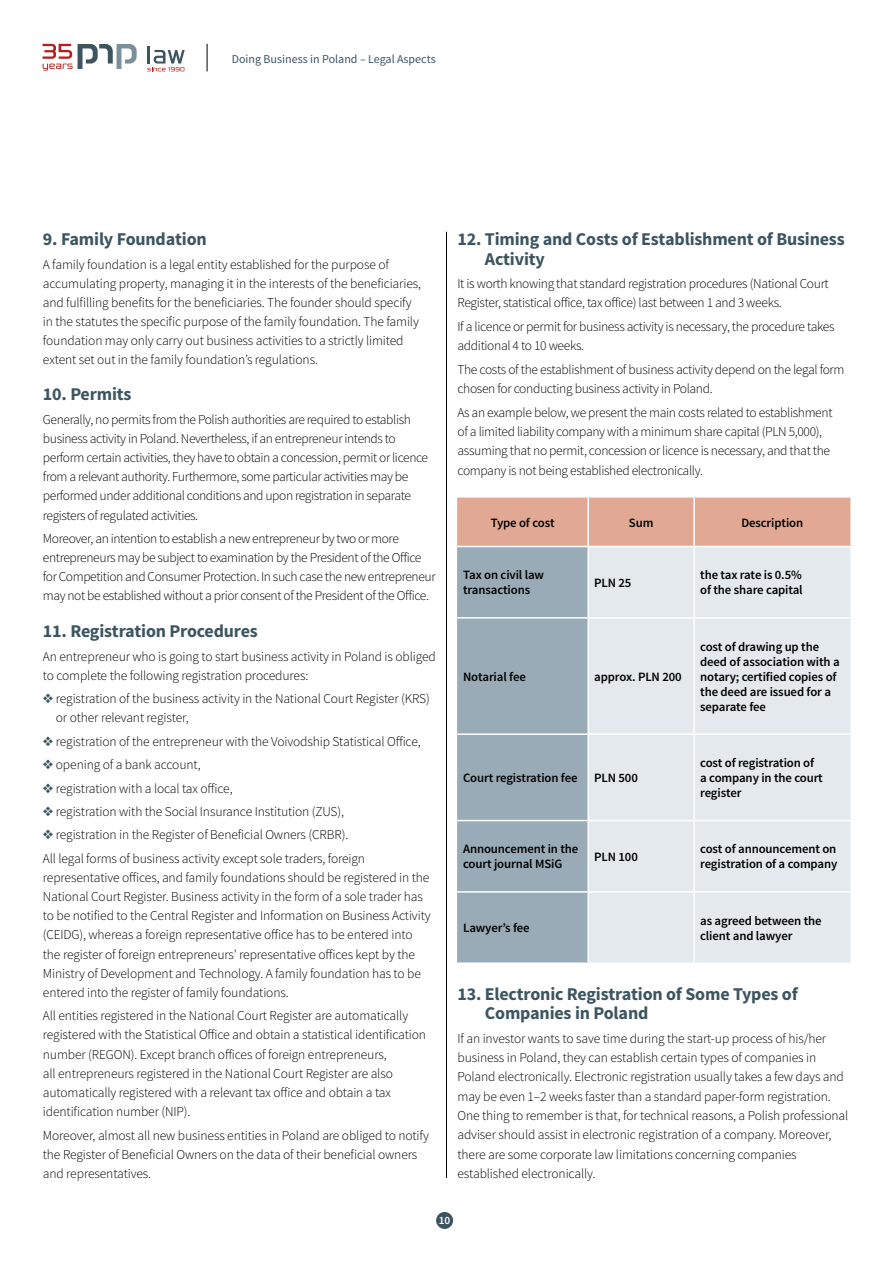
<style>
.page{position:relative;width:893px;height:1263px;background:#fff}
.page>*{position:absolute;margin:0;border:0;box-sizing:border-box;transform-origin:0 0}
.t1{font:700 18px/19.4px "Source Sans Pro";letter-spacing:-.01em;color:#3d5560}
.t2{font:300 13.5px/19.2px "Source Sans Pro";letter-spacing:-.01em;color:#000}
.t3{font:300 13.5px/19.2px "Source Sans Pro";letter-spacing:-.03em;color:#000}
.t4{font:600 12.75px/15px "Source Sans Pro";letter-spacing:-.01em;color:#000}
.t5{font:12px "Source Sans Pro";color:#3d5560}
.t6{font:600 11.1px "Source Sans Pro";color:#fff}
.s1{color:#3d5560}
</style>
<div class="page">
<div style="left:436px;top:1212px;width:17px;height:17px;background:#3d5560;border-radius:50%"></div>
<hr style="left:147px;top:46px;width:3px;height:18px;background:#3d5560">
<svg style="left:147px;top:50px;width:38px;height:21px"></svg>
<svg style="left:43px;top:44px;width:94px;height:27px"></svg>
<svg style="left:207px;top:44px;width:1px;height:27px"></svg>
<hr style="left:446px;top:232px;width:1px;height:946px;background:#000">
<div style="left:457px;top:498px;width:393px;height:48px;background:#e1a994"></div>
<svg style="left:457px;top:547px;width:130px;height:415px;background:#9aacb7"></svg>
<div style="left:589px;top:547px;width:261px;height:415px;background:#e3e9ec"></div>
<hr style="left:587px;top:498px;width:2px;height:48px;background:#fff">
<hr style="left:693px;top:498px;width:2px;height:48px;background:#fff">
<hr style="left:693px;top:547px;width:2px;height:70px;background:#fff">
<hr style="left:457px;top:617px;width:131px;height:2px;background:#fff">
<hr style="left:588px;top:617px;width:106px;height:2px;background:#fff">
<hr style="left:694px;top:617px;width:156px;height:2px;background:#fff">
<hr style="left:693px;top:619px;width:2px;height:114px;background:#fff">
<hr style="left:457px;top:733px;width:131px;height:2px;background:#fff">
<hr style="left:588px;top:733px;width:106px;height:2px;background:#fff">
<hr style="left:694px;top:733px;width:156px;height:2px;background:#fff">
<hr style="left:693px;top:735px;width:2px;height:85px;background:#fff">
<hr style="left:457px;top:820px;width:131px;height:1px;background:#fff">
<hr style="left:588px;top:820px;width:106px;height:1px;background:#fff">
<hr style="left:694px;top:820px;width:156px;height:1px;background:#fff">
<hr style="left:693px;top:821px;width:2px;height:70px;background:#fff">
<hr style="left:457px;top:891px;width:131px;height:2px;background:#fff">
<hr style="left:588px;top:891px;width:106px;height:2px;background:#fff">
<hr style="left:694px;top:891px;width:156px;height:2px;background:#fff">
<hr style="left:693px;top:893px;width:2px;height:69px;background:#fff">
<p class="t5" style="left:232px;top:52px;width:206px">Doing Business in Poland – Legal Aspects</p>
<h1 class="t1" style="left:43px;top:230px;width:165px">9. Family Foundation</h1>
<p class="t2" style="left:43px;top:255px;width:380px">A family foundation is a legal entity established for the purpose of accumulating property, managing it in the interests of the beneficiaries, and fulfilling benefits for the beneficiaries. The founder should specify in the statutes the specific purpose of the family foundation. The family foundation may only carry out business activities to a strictly limited extent set out in the family foundation’s regulations.</p>
<h1 class="t1" style="left:43px;top:385px;width:90px">10. Permits</h1>
<p class="t3" style="left:43px;top:410px;width:387px">Generally, no permits from the Polish authorities are required to establish business activity in Poland. Nevertheless, if an entrepreneur intends to perform certain activities, they have to obtain a concession, permit or licence from a relevant authority. Furthermore, some particular activities may be performed under additional conditions and upon registration in separate registers of regulated activities.</p>
<p class="t3" style="left:43px;top:529px;width:394px">Moreover, an intention to establish a new entrepreneur by two or more entrepreneurs may be subject to examination by the President of the Office for Competition and Consumer Protection. In such case the new entrepreneur may not be established without a prior consent of the President of the Office.</p>
<h1 class="t1" style="left:43px;top:622px;width:216px">11. Registration Procedures</h1>
<p class="t2" style="left:43px;top:647px;width:394px">An entrepreneur who is going to start business activity in Poland is obliged to complete the following registration procedures:</p>
<p class="t2" style="left:56px;top:689px;width:375px;text-indent:-13px"><span class="s1">❖</span> registration of the business activity in the National Court Register (KRS) or other relevant register,</p>
<p class="t2" style="left:43px;top:732px;width:379px"><span class="s1">❖</span> registration of the entrepreneur with the Voivodship Statistical Office,</p>
<p class="t2" style="left:43px;top:755px;width:159px"><span class="s1">❖</span> opening of a bank account,</p>
<p class="t2" style="left:43px;top:778px;width:191px"><span class="s1">❖</span> registration with a local tax office,</p>
<p class="t2" style="left:43px;top:802px;width:303px"><span class="s1">❖</span> registration with the Social Insurance Institution (ZUS),</p>
<p class="t2" style="left:43px;top:823px;width:324px;line-height:23.4px"><span class="s1">❖</span> registration in the Register of Beneficial Owners (CRBR).<br>All legal forms of business activity except sole traders, foreign</p>
<p class="t2" style="left:43px;top:868px;width:389px">representative offices, and family foundations should be registered in the National Court Register. Business activity in the form of a sole trader has to be notified to the Central Register and Information on Business Activity (CEIDG), whereas a foreign representative office has to be entered into the register of foreign entrepreneurs’ representative offices kept by the Ministry of Development and Technology. A family foundation has to be entered into the register of family foundations.</p>
<p class="t2" style="left:43px;top:1006px;width:385px">All entities registered in the National Court Register are automatically registered with the Statistical Office and obtain a statistical identification number (REGON). Except branch offices of foreign entrepreneurs,<br>all entrepreneurs registered in the National Court Register are also automatically registered with a relevant tax office and obtain a tax identification number (NIP).</p>
<p class="t2" style="left:43px;top:1125px;width:387px">Moreover, almost all new business entities in Poland are obliged to notify the Register of Beneficial Owners on the data of their beneficial owners and representatives.</p>
<h1 class="t1" style="left:485px;top:230px;width:361px;text-indent:-27px">12. Timing and Costs of Establishment of Business<br>Activity</h1>
<p class="t2" style="left:457px;top:274px;width:373px">It is worth knowing that standard registration procedures (National Court<br>Register, statistical office, tax office) last between 1 and 3 weeks.</p>
<p class="t2" style="left:457px;top:317px;width:379px">If a licence or permit for business activity is necessary, the procedure takes additional 4 to 10 weeks.</p>
<p class="t2" style="left:457px;top:360px;width:389px">The costs of the establishment of business activity depend on the legal form chosen for conducting business activity in Poland.</p>
<p class="t2" style="left:457px;top:403px;width:377px">As an example below, we present the main costs related to establishment of a limited liability company with a minimum share capital (PLN 5,000), assuming that no permit, concession or licence is necessary, and that the company is not being established electronically.</p>
<p class="t4" style="left:491px;top:515px;width:65px">Type of cost</p>
<p class="t4" style="left:629px;top:515px;width:26px">Sum</p>
<p class="t4" style="left:741px;top:515px;width:63px">Description</p>
<p class="t4" style="left:463px;top:568px;width:83px">Tax on civil law transactions</p>
<p class="t4" style="left:594px;top:576px;width:39px">PLN 25</p>
<p class="t4" style="left:700px;top:568px;width:104px">the tax rate is 0.5% of the share capital</p>
<p class="t4" style="left:463px;top:669px;width:64px">Notarial fee</p>
<p class="t4" style="left:594px;top:669px;width:89px">approx. PLN 200</p>
<p class="t4" style="left:463px;top:771px;width:116px">Court registration fee</p>
<p class="t4" style="left:594px;top:771px;width:45px">PLN 500</p>
<p class="t4" style="left:700px;top:639px;width:141px">cost of drawing up the deed of association with a notary; certified copies of the deed are issued for a separate fee</p>
<p class="t4" style="left:700px;top:756px;width:124px">cost of registration of a company in the court register</p>
<p class="t4" style="left:463px;top:842px;width:117px">Announcement in the court journal MSiG</p>
<p class="t4" style="left:594px;top:849px;width:45px">PLN 100</p>
<p class="t4" style="left:700px;top:842px;width:139px">cost of announcement on registration of a company</p>
<p class="t4" style="left:463px;top:921px;width:68px">Lawyer’s fee</p>
<p class="t4" style="left:700px;top:913px;width:123px">as agreed between the client and lawyer</p>
<h1 class="t1" style="left:485px;top:985px;width:314px;text-indent:-27px">13. Electronic Registration of Some Types of<br>Companies in Poland</h1>
<p class="t2" style="left:457px;top:1029px;width:392px">If an investor wants to save time during the start-up process of his/her business in Poland, they can establish certain types of companies in Poland electronically. Electronic registration usually takes a few days and may be even 1–2 weeks faster than a standard paper-form registration.<br>One thing to remember is that, for technical reasons, a Polish professional adviser should assist in electronic registration of a company. Moreover, there are some corporate law limitations concerning companies established electronically.</p>
<p class="t6" style="left:439px;top:1213px;width:13px">10</p>
</div>
